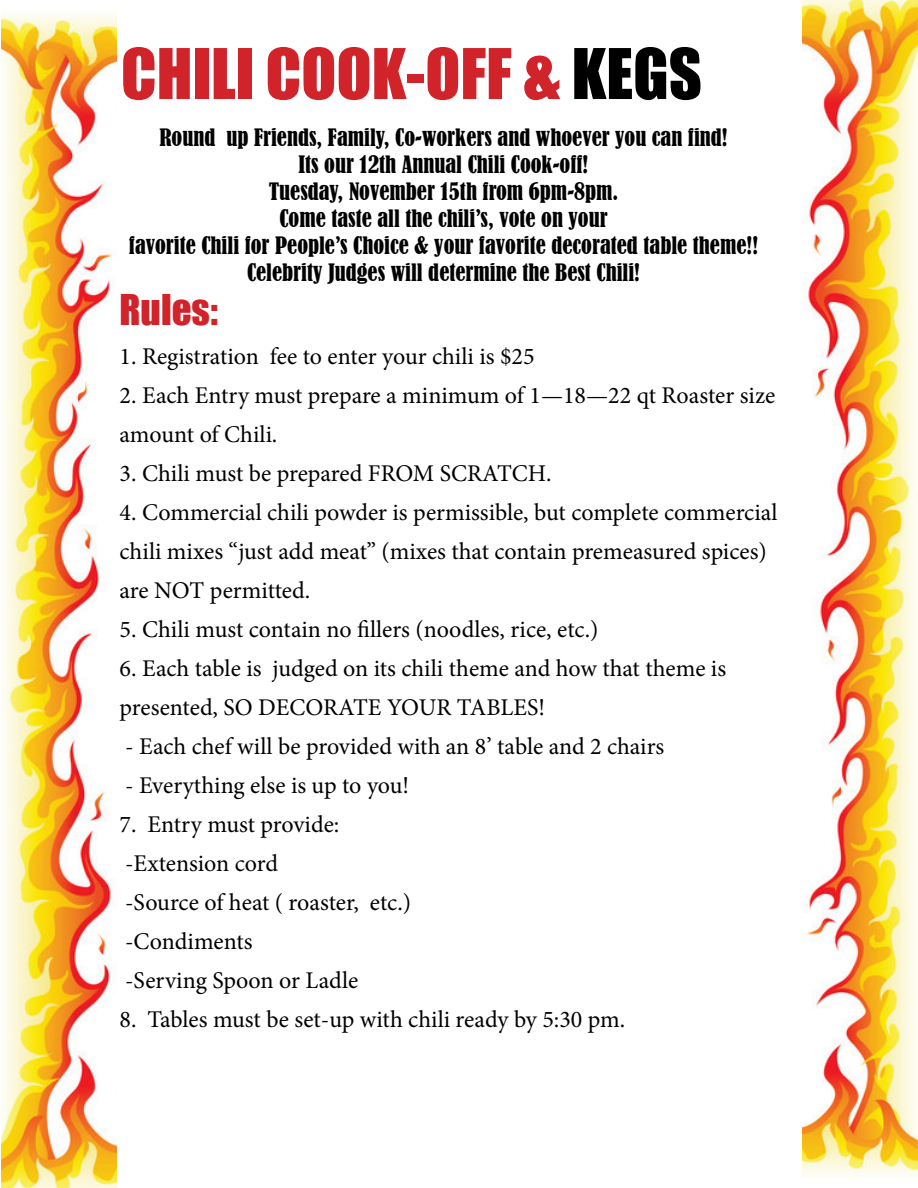
<style>
.page{position:relative;width:918px;height:1188px;background:#fff}
.page>*{position:absolute;margin:0;border:0;box-sizing:border-box;transform-origin:0 0}
.t1{font:64.5px "Impact";color:#d1232a}
.t2{font:39px "Impact";color:#d1232a}
.t3{font:24px/39px "Minion Pro";color:#000}
.t4{font:condensed 22.5px "Bernard";color:#000}
.s1{color:#000}
</style>
<div class="page">
<img style="left:1px;top:13px;width:116px;height:1175px">
<img style="left:803px;top:0;width:115px;height:1176px">
<p class="t1" style="left:121px;top:24px;width:583px">CHILI COOK-OFF &amp; <span class="s1">KEGS</span></p>
<p class="t4" style="left:159px;top:125px;width:570px">Round up Friends, Family, Co-workers and whoever you can find!</p>
<p class="t4" style="left:299px;top:152px;width:291px">Its our 12th Annual Chili Cook-off!</p>
<p class="t4" style="left:269px;top:179px;width:351px">Tuesday, November 15th from 6pm-8pm.</p>
<p class="t4" style="left:279px;top:206px;width:330px">Come taste all the chili’s, vote on your</p>
<p class="t4" style="left:129px;top:233px;width:631px">favorite Chili for People’s Choice &amp; your favorite decorated table theme!!</p>
<p class="t4" style="left:247px;top:260px;width:395px">Celebrity Judges will determine the Best Chili!</p>
<p class="t2" style="left:120px;top:280px;width:100px">Rules:</p>
<p class="t3" style="left:120px;top:337px;width:417px">1. Registration fee to enter your chili is $25</p>
<p class="t3" style="left:120px;top:376px;width:657px">2. Each Entry must prepare a minimum of 1—18—22 qt Roaster size amount of Chili.</p>
<p class="t3" style="left:120px;top:454px;width:433px">3. Chili must be prepared FROM SCRATCH.</p>
<p class="t3" style="left:120px;top:493px;width:660px">4. Commercial chili powder is permissible, but complete commercial chili mixes “just add meat” (mixes that contain premeasured spices) are NOT permitted.</p>
<p class="t3" style="left:120px;top:610px;width:480px">5. Chili must contain no fillers (noodles, rice, etc.)</p>
<p class="t3" style="left:120px;top:649px;width:608px">6. Each table is judged on its chili theme and how that theme is</p>
<p class="t3" style="left:120px;top:688px;width:427px">presented, SO DECORATE YOUR TABLES!</p>
<p class="t3" style="left:125px;top:727px;width:541px">- Each chef will be provided with an 8’ table and 2 chairs</p>
<p class="t3" style="left:125px;top:766px;width:286px">- Everything else is up to you!</p>
<p class="t3" style="left:120px;top:805px;width:221px">7. Entry must provide:</p>
<p class="t3" style="left:125px;top:844px;width:155px">-Extension cord</p>
<p class="t3" style="left:125px;top:883px;width:288px">-Source of heat ( roaster, etc.)</p>
<p class="t3" style="left:125px;top:922px;width:129px">-Condiments</p>
<p class="t3" style="left:125px;top:961px;width:235px">-Serving Spoon or Ladle</p>
<p class="t3" style="left:120px;top:1000px;width:507px">8. Tables must be set-up with chili ready by 5:30 pm.</p>
</div>
